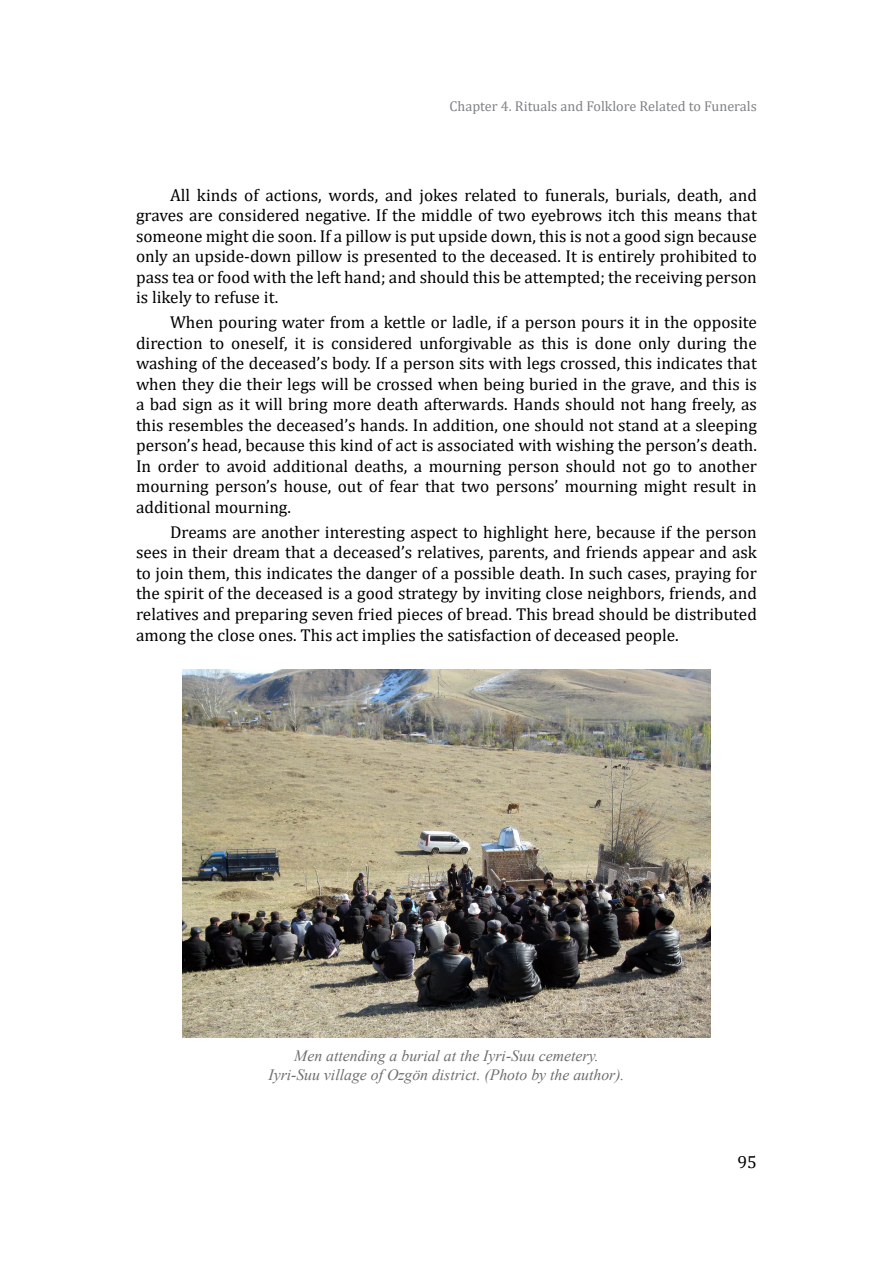
<style>
.page{position:relative;width:893px;height:1263px;background:#fff}
.page>*{position:absolute;margin:0;border:0;box-sizing:border-box;transform-origin:0 0}
.t1{font:17.55px "Cambria";color:#000}
.t2{font:17.25px/20.5px "Cambria";color:#000;text-align:justify}
.t3{font:italic 15.75px/18.9px "Times New Roman";color:#6d6e71;text-align:center}
.t4{font:14.25px "Cambria";color:#808285}
</style>
<div class="page">
<img style="left:183px;top:669px;width:527px;height:369px">
<p class="t4" style="left:449px;top:98px;width:309px">Chapter 4. Rituals and Folklore Related to Funerals</p>
<p class="t2" style="left:136px;top:184px;width:622px;text-indent:34px">All kinds of actions, words, and jokes related to funerals, burials, death, and graves are considered negative. If the middle of two eyebrows itch this means that someone might die soon. If a pillow is put upside down, this is not a good sign because only an upside-down pillow is presented to the deceased. It is entirely prohibited to pass tea or food with the left hand; and should this be attempted; the receiving person is likely to refuse it.</p>
<p class="t2" style="left:136px;top:312px;width:622px;text-indent:34px">When pouring water from a kettle or ladle, if a person pours it in the opposite direction to oneself, it is considered unforgivable as this is done only during the washing of the deceased’s body. If a person sits with legs crossed, this indicates that when they die their legs will be crossed when being buried in the grave, and this is a bad sign as it will bring more death afterwards. Hands should not hang freely, as this resembles the deceased’s hands. In addition, one should not stand at a sleeping person’s head, because this kind of act is associated with wishing the person’s death.<br>In order to avoid additional deaths, a mourning person should not go to another mourning person’s house, out of fear that two persons’ mourning might result in additional mourning.</p>
<p class="t2" style="left:136px;top:522px;width:622px;text-indent:34px">Dreams are another interesting aspect to highlight here, because if the person sees in their dream that a deceased’s relatives, parents, and friends appear and ask to join them, this indicates the danger of a possible death. In such cases, praying for the spirit of the deceased is a good strategy by inviting close neighbors, friends, and relatives and preparing seven fried pieces of bread. This bread should be distributed among the close ones. This act implies the satisfaction of deceased people.</p>
<p class="t3" style="left:268px;top:1046px;width:358px">Men attending a burial at the Iyri-Suu cemetery.<br>Iyri-Suu village of Ozgön district. (Photo by the author).</p>
<p class="t1" style="left:737px;top:1152px;width:21px">95</p>
</div>
